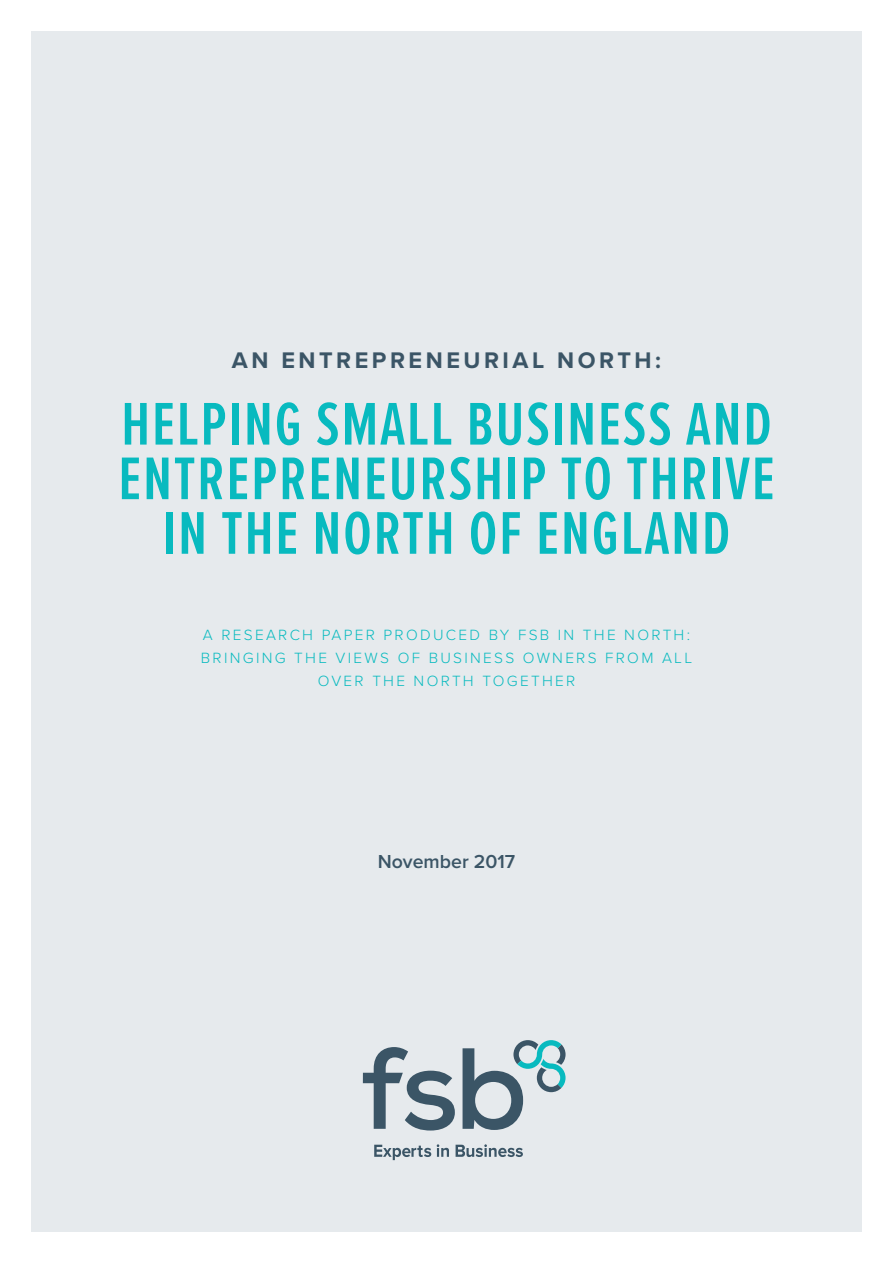
<style>
.page{position:relative;width:893px;height:1263px;background:#fff}
.page>*{position:absolute;margin:0;border:0;box-sizing:border-box;transform-origin:0 0}
.t1{font:600 62.4px/54.6px "Proxima Nova Ex Cn";letter-spacing:.03em;color:#08babf;text-align:center}
.t2{font:700 23.4px "Proxima Nova";letter-spacing:.15em;color:#3b5566}
.t3{font:600 19.5px "Proxima Nova";color:#3b5566}
.t4{font:300 15.3px/23.1px "Proxima Nova";letter-spacing:.15em;color:#08babf;text-align:center}
</style>
<div class="page">
<div style="left:31px;top:31px;width:831px;height:1201px;background:#e6eaed"></div>
<svg style="left:363px;top:1047px;width:92px;height:83px"></svg>
<svg style="left:374px;top:1145px;width:57px;height:15px"></svg>
<svg style="left:437px;top:1144px;width:12px;height:13px"></svg>
<svg style="left:456px;top:1144px;width:67px;height:13px"></svg>
<svg style="left:463px;top:1040px;width:103px;height:90px"></svg>
<h2 class="t2" style="left:232px;top:343px;width:431px">AN ENTREPRENEURIAL NORTH:</h2>
<h1 class="t1" style="left:118px;top:398px;width:658px">HELPING SMALL BUSINESS AND<br>ENTREPRENEURSHIP TO THRIVE<br>IN THE NORTH OF ENGLAND</h1>
<p class="t4" style="left:201px;top:624px;width:493px">A RESEARCH PAPER PRODUCED BY FSB IN THE NORTH:<br>BRINGING THE VIEWS OF BUSINESS OWNERS FROM ALL<br>OVER THE NORTH TOGETHER</p>
<p class="t3" style="left:378px;top:847px;width:139px">November 2017</p>
</div>
